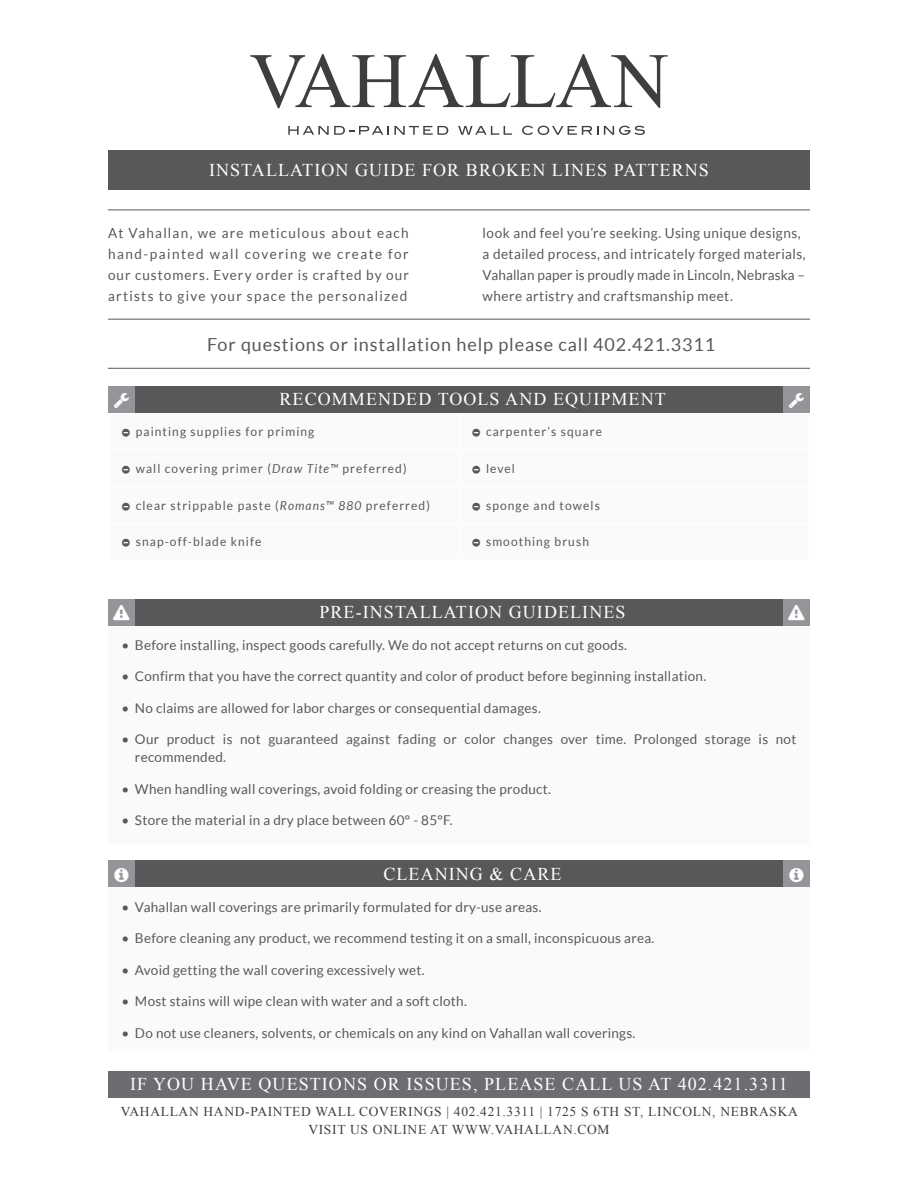
<style>
.page{position:relative;width:918px;height:1188px;background:#fff}
.page>*{position:absolute;margin:0;border:0;box-sizing:border-box;transform-origin:0 0}
.t1{font:18px "Times New Roman";letter-spacing:.06em;color:#fff}
.t2{font:18px "Lato";letter-spacing:.05em;color:#57585a}
.t3{font:13.95px/21px "Lato";letter-spacing:.035em;color:#57585a;text-align:justify}
.t4{font:13.5px/18px "Lato";letter-spacing:.02em;color:#57585a}
.t5{font:13.5px/18px "Times New Roman";letter-spacing:.05em;color:#3e3e3f;text-align:center}
.t6{font:12.3px "Lato";letter-spacing:.09em;color:#57585a}
.s1{font-style:italic}
</style>
<div class="page">
<div style="left:108px;top:1071px;width:702px;height:27px;background:#6c6d70"></div>
<svg style="left:250px;top:54px;width:418px;height:54px"></svg>
<svg style="left:288px;top:126px;width:160px;height:9px"></svg>
<svg style="left:458px;top:126px;width:54px;height:9px"></svg>
<svg style="left:522px;top:126px;width:76px;height:9px"></svg>
<svg style="left:604px;top:126px;width:41px;height:9px"></svg>
<div style="left:108px;top:150px;width:702px;height:40px;background:#57585a"></div>
<div style="left:135px;top:386px;width:675px;height:27px;background:#57585a"></div>
<div style="left:108px;top:386px;width:27px;height:27px;background:#939598"></div>
<div style="left:783px;top:386px;width:27px;height:27px;background:#939598"></div>
<div style="left:135px;top:599px;width:675px;height:27px;background:#57585a"></div>
<div style="left:108px;top:626px;width:702px;height:217px;background:#fafafa"></div>
<div style="left:108px;top:599px;width:27px;height:27px;background:#939598"></div>
<div style="left:783px;top:599px;width:27px;height:27px;background:#939598"></div>
<div style="left:135px;top:860px;width:675px;height:27px;background:#57585a"></div>
<div style="left:108px;top:887px;width:702px;height:164px;background:#fafafa"></div>
<div style="left:108px;top:860px;width:27px;height:27px;background:#939598"></div>
<div style="left:783px;top:860px;width:27px;height:27px;background:#939598"></div>
<hr style="left:108px;top:210px;width:702px;height:1px;background:#57585a">
<hr style="left:108px;top:319px;width:702px;height:1px;background:#57585a">
<hr style="left:108px;top:368px;width:702px;height:1px;background:#57585a">
<h1 class="t1" style="left:209px;top:160px;width:501px">INSTALLATION GUIDE FOR BROKEN LINES PATTERNS</h1>
<p class="t3" style="left:108px;top:222px;width:302px">At Vahallan, we are meticulous about each hand-painted wall covering we create for our customers. Every order is crafted by our artists to give your space the personalized</p>
<p class="t3" style="left:483px;top:222px;width:325px;text-align:left">look and feel you’re seeking. Using unique designs, a detailed process, and intricately forged materials, Vahallan paper is proudly made in Lincoln, Nebraska – where artistry and craftsmanship meet.</p>
<h1 class="t2" style="left:207px;top:334px;width:510px">For questions or installation help please call 402.421.3311</h1>
<h1 class="t1" style="left:280px;top:389px;width:388px">RECOMMENDED TOOLS AND EQUIPMENT</h1>
<p class="t6" style="left:136px;top:425px;width:180px">painting supplies for priming</p>
<p class="t6" style="left:486px;top:425px;width:117px">carpenter’s square</p>
<p class="t6" style="left:136px;top:462px;width:272px">wall covering primer (<span class="s1">Draw Tite™</span> preferred)</p>
<p class="t6" style="left:486px;top:462px;width:30px">level</p>
<p class="t6" style="left:136px;top:498px;width:296px">clear strippable paste (<span class="s1">Romans™ 880</span> preferred)</p>
<p class="t6" style="left:486px;top:498px;width:115px">sponge and towels</p>
<p class="t6" style="left:136px;top:535px;width:127px">snap-off-blade knife</p>
<p class="t6" style="left:486px;top:535px;width:104px">smoothing brush</p>
<h1 class="t1" style="left:319px;top:602px;width:308px">PRE-INSTALLATION GUIDELINES</h1>
<p class="t4" style="left:121px;top:636px;width:507px">• Before installing, inspect goods carefully. We do not accept returns on cut goods.</p>
<p class="t4" style="left:121px;top:667px;width:586px">• Confirm that you have the correct quantity and color of product before beginning installation.</p>
<p class="t4" style="left:121px;top:699px;width:421px">• No claims are allowed for labor charges or consequential damages.</p>
<p class="t4" style="left:135px;top:730px;width:663px;text-indent:-14px">• Our product is not guaranteed against fading or color changes over time. Prolonged storage is not recommended.</p>
<p class="t4" style="left:121px;top:780px;width:431px">• When handling wall coverings, avoid folding or creasing the product.</p>
<p class="t4" style="left:121px;top:811px;width:333px">• Store the material in a dry place between 60° - 85°F.</p>
<h1 class="t1" style="left:383px;top:864px;width:180px">CLEANING &amp; CARE</h1>
<p class="t4" style="left:121px;top:898px;width:422px">• Vahallan wall coverings are primarily formulated for dry-use areas.</p>
<p class="t4" style="left:121px;top:929px;width:534px">• Before cleaning any product, we recommend testing it on a small, inconspicuous area.</p>
<p class="t4" style="left:121px;top:961px;width:305px">• Avoid getting the wall covering excessively wet.</p>
<p class="t4" style="left:121px;top:992px;width:347px">• Most stains will wipe clean with water and a soft cloth.</p>
<p class="t4" style="left:121px;top:1024px;width:515px">• Do not use cleaners, solvents, or chemicals on any kind on Vahallan wall coverings.</p>
<h1 class="t1" style="left:130px;top:1074px;width:659px">IF YOU HAVE QUESTIONS OR ISSUES, PLEASE CALL US AT 402.421.3311</h1>
<p class="t5" style="left:121px;top:1102px;width:678px">VAHALLAN HAND-PAINTED WALL COVERINGS | 402.421.3311 | 1725 S 6TH ST, LINCOLN, NEBRASKA<br>VISIT US ONLINE AT WWW.VAHALLAN.COM</p>
</div>
